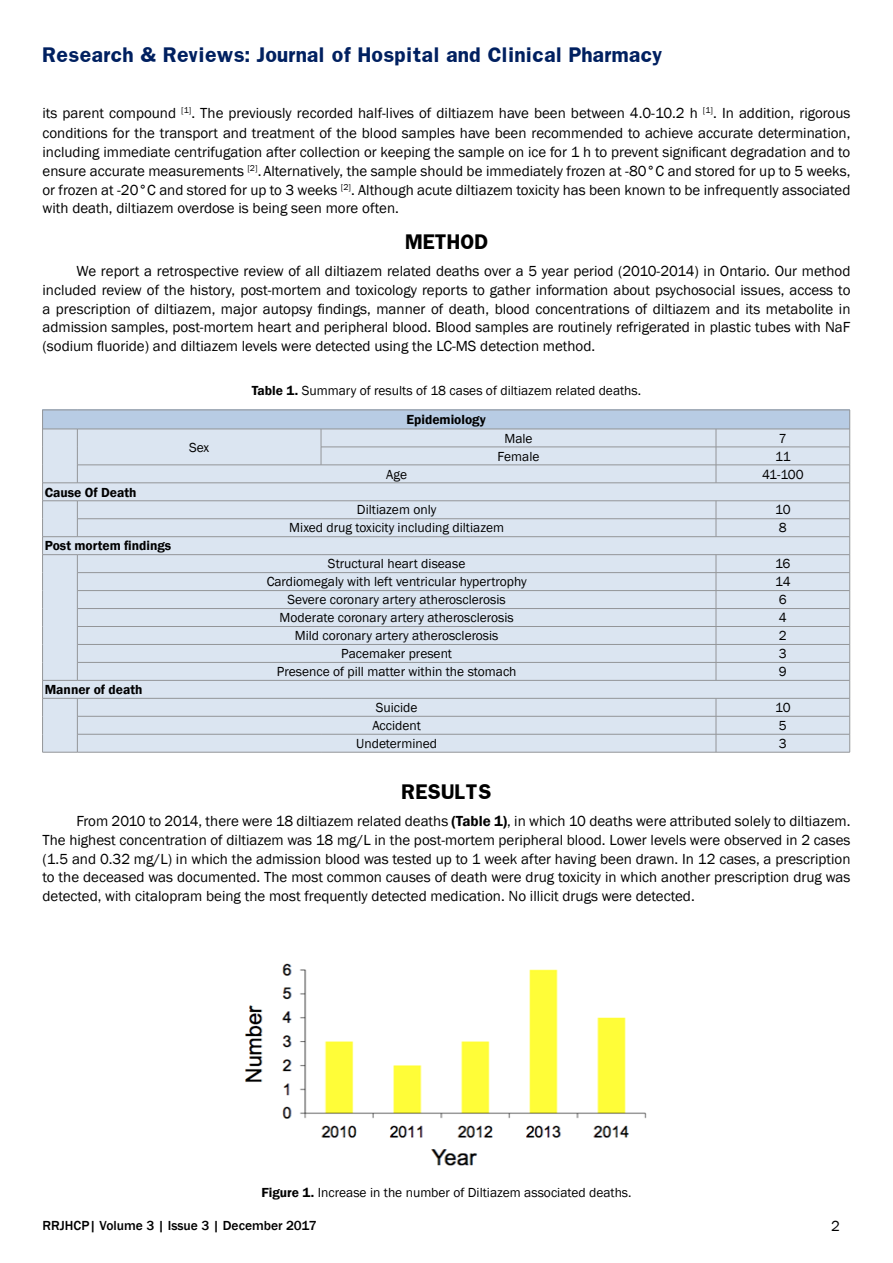
<style>
.page{position:relative;width:893px;height:1263px;background:#fff}
.page>*{position:absolute;margin:0;border:0;box-sizing:border-box;transform-origin:0 0}
.t1{font:700 18px "Franklin";color:#002060}
.SD{font:700 18px "Franklin";color:#000}
.t2{font:15px/18.8px "Franklin Gothic";color:#000;text-align:justify}
.t3{font:13.5px "Franklin Gothic";color:#000}
.t4{font:600 13.5px "Franklin Gothic";color:#000}
.t5{font:500 13.5px "Franklin Gothic";color:#000}
.s1{font-weight:600}
</style>
<div class="page">
<div style="left:43px;top:410px;width:807px;height:19px;background:#b8cce4"></div>
<div style="left:43px;top:430px;width:806px;height:322px;background:#dbe5f1"></div>
<hr style="left:43px;top:410px;width:34px;height:1px;background:#939598">
<hr style="left:77px;top:410px;width:244px;height:1px;background:#939598">
<hr style="left:321px;top:410px;width:395px;height:1px;background:#939598">
<hr style="left:716px;top:410px;width:134px;height:1px;background:#939598">
<hr style="left:43px;top:429px;width:34px;height:1px;background:#939598">
<hr style="left:77px;top:429px;width:244px;height:1px;background:#939598">
<hr style="left:321px;top:429px;width:395px;height:1px;background:#939598">
<hr style="left:716px;top:429px;width:134px;height:1px;background:#939598">
<hr style="left:321px;top:447px;width:395px;height:1px;background:#939598">
<svg style="left:321px;top:429px;width:1px;height:36px"></svg>
<hr style="left:716px;top:447px;width:134px;height:1px;background:#939598">
<hr style="left:77px;top:465px;width:244px;height:1px;background:#939598">
<svg style="left:77px;top:430px;width:1px;height:53px"></svg>
<hr style="left:321px;top:465px;width:395px;height:1px;background:#939598">
<hr style="left:716px;top:465px;width:134px;height:1px;background:#939598">
<svg style="left:716px;top:429px;width:1px;height:54px"></svg>
<hr style="left:43px;top:483px;width:34px;height:1px;background:#939598">
<hr style="left:77px;top:483px;width:244px;height:1px;background:#939598">
<hr style="left:321px;top:483px;width:395px;height:1px;background:#939598">
<hr style="left:716px;top:483px;width:134px;height:1px;background:#939598">
<hr style="left:43px;top:500px;width:34px;height:1px;background:#939598">
<hr style="left:77px;top:500px;width:244px;height:1px;background:#939598">
<hr style="left:321px;top:500px;width:395px;height:1px;background:#939598">
<hr style="left:716px;top:500px;width:134px;height:1px;background:#939598">
<hr style="left:77px;top:518px;width:244px;height:1px;background:#939598">
<svg style="left:77px;top:501px;width:1px;height:35px"></svg>
<hr style="left:321px;top:518px;width:395px;height:1px;background:#939598">
<hr style="left:716px;top:518px;width:134px;height:1px;background:#939598">
<svg style="left:716px;top:501px;width:1px;height:35px"></svg>
<hr style="left:43px;top:536px;width:34px;height:1px;background:#939598">
<hr style="left:77px;top:536px;width:244px;height:1px;background:#939598">
<hr style="left:321px;top:536px;width:395px;height:1px;background:#939598">
<hr style="left:716px;top:536px;width:134px;height:1px;background:#939598">
<hr style="left:43px;top:554px;width:34px;height:1px;background:#939598">
<hr style="left:77px;top:554px;width:244px;height:1px;background:#939598">
<hr style="left:321px;top:554px;width:395px;height:1px;background:#939598">
<hr style="left:716px;top:554px;width:134px;height:1px;background:#939598">
<hr style="left:77px;top:572px;width:244px;height:1px;background:#939598">
<hr style="left:321px;top:572px;width:395px;height:1px;background:#939598">
<hr style="left:716px;top:572px;width:134px;height:1px;background:#939598">
<hr style="left:77px;top:590px;width:244px;height:1px;background:#939598">
<hr style="left:321px;top:590px;width:395px;height:1px;background:#939598">
<hr style="left:716px;top:590px;width:134px;height:1px;background:#939598">
<hr style="left:77px;top:608px;width:244px;height:1px;background:#939598">
<hr style="left:321px;top:608px;width:395px;height:1px;background:#939598">
<hr style="left:716px;top:608px;width:134px;height:1px;background:#939598">
<hr style="left:77px;top:626px;width:244px;height:1px;background:#939598">
<hr style="left:321px;top:626px;width:395px;height:1px;background:#939598">
<hr style="left:716px;top:626px;width:134px;height:1px;background:#939598">
<hr style="left:77px;top:644px;width:244px;height:1px;background:#939598">
<hr style="left:321px;top:644px;width:395px;height:1px;background:#939598">
<hr style="left:716px;top:644px;width:134px;height:1px;background:#939598">
<hr style="left:77px;top:662px;width:244px;height:1px;background:#939598">
<svg style="left:77px;top:555px;width:1px;height:125px"></svg>
<hr style="left:321px;top:662px;width:395px;height:1px;background:#939598">
<hr style="left:716px;top:662px;width:134px;height:1px;background:#939598">
<svg style="left:716px;top:555px;width:1px;height:125px"></svg>
<hr style="left:43px;top:680px;width:34px;height:1px;background:#939598">
<hr style="left:77px;top:680px;width:244px;height:1px;background:#939598">
<hr style="left:321px;top:680px;width:395px;height:1px;background:#939598">
<hr style="left:716px;top:680px;width:134px;height:1px;background:#939598">
<hr style="left:43px;top:698px;width:34px;height:1px;background:#939598">
<hr style="left:77px;top:698px;width:244px;height:1px;background:#939598">
<hr style="left:321px;top:698px;width:395px;height:1px;background:#939598">
<hr style="left:716px;top:698px;width:134px;height:1px;background:#939598">
<hr style="left:77px;top:716px;width:244px;height:1px;background:#939598">
<hr style="left:321px;top:716px;width:395px;height:1px;background:#939598">
<hr style="left:716px;top:716px;width:134px;height:1px;background:#939598">
<svg style="left:42px;top:410px;width:1px;height:342px"></svg>
<hr style="left:77px;top:734px;width:244px;height:1px;background:#939598">
<svg style="left:77px;top:698px;width:1px;height:54px"></svg>
<hr style="left:321px;top:734px;width:395px;height:1px;background:#939598">
<hr style="left:716px;top:734px;width:134px;height:1px;background:#939598">
<svg style="left:716px;top:699px;width:1px;height:53px"></svg>
<svg style="left:849px;top:410px;width:1px;height:342px"></svg>
<hr style="left:43px;top:752px;width:34px;height:1px;background:#939598">
<hr style="left:77px;top:752px;width:244px;height:1px;background:#939598">
<hr style="left:321px;top:752px;width:395px;height:1px;background:#939598">
<hr style="left:716px;top:752px;width:134px;height:1px;background:#939598">
<img style="left:245px;top:963px;width:402px;height:203px">
<p class="t1" style="left:43px;top:43px;width:621px">Research &amp; Reviews: Journal of Hospital and Clinical Pharmacy</p>
<p class="t2" style="left:43px;top:104px;width:809px">its parent compound <sup>[1]</sup>. The previously recorded half-lives of diltiazem have been between 4.0-10.2 h <sup>[1]</sup>. In addition, rigorous conditions for the transport and treatment of the blood samples have been recommended to achieve accurate determination, including immediate centrifugation after collection or keeping the sample on ice for 1 h to prevent significant degradation and to ensure accurate measurements <sup>[2]</sup>. Alternatively, the sample should be immediately frozen at -80°C and stored for up to 5 weeks, or frozen at -20°C and stored for up to 3 weeks <sup>[2]</sup>. Although acute diltiazem toxicity has been known to be infrequently associated with death, diltiazem overdose is being seen more often.</p>
<p class="SD" style="left:405px;top:229px;width:84px">METHOD</p>
<p class="t2" style="left:43px;top:262px;width:809px;text-indent:34px">We report a retrospective review of all diltiazem related deaths over a 5 year period (2010-2014) in Ontario. Our method included review of the history, post-mortem and toxicology reports to gather information about psychosocial issues, access to a prescription of diltiazem, major autopsy findings, manner of death, blood concentrations of diltiazem and its metabolite in admission samples, post-mortem heart and peripheral blood. Blood samples are routinely refrigerated in plastic tubes with NaF (sodium fluoride) and diltiazem levels were detected using the LC-MS detection method.</p>
<p class="t3" style="left:252px;top:382px;width:391px"><span class="s1">Table 1.</span> Summary of results of 18 cases of diltiazem related deaths.</p>
<p class="t4" style="left:406px;top:411px;width:81px">Epidemiology</p>
<p class="t3" style="left:189px;top:439px;width:22px">Sex</p>
<p class="t3" style="left:504px;top:430px;width:30px">Male</p>
<p class="t3" style="left:779px;top:430px;width:9px">7</p>
<p class="t3" style="left:498px;top:448px;width:43px">Female</p>
<p class="t3" style="left:775px;top:448px;width:17px">11</p>
<p class="t4" style="left:45px;top:484px;width:93px">Cause Of Death</p>
<p class="t4" style="left:45px;top:538px;width:128px">Post mortem findings</p>
<p class="t4" style="left:45px;top:681px;width:99px">Manner of death</p>
<p class="t3" style="left:386px;top:466px;width:23px">Age</p>
<p class="t3" style="left:762px;top:466px;width:43px">41-100</p>
<p class="t3" style="left:357px;top:502px;width:81px">Diltiazem only</p>
<p class="t3" style="left:775px;top:502px;width:17px">10</p>
<p class="t3" style="left:289px;top:520px;width:216px">Mixed drug toxicity including diltiazem</p>
<p class="t3" style="left:779px;top:520px;width:9px">8</p>
<p class="t3" style="left:328px;top:555px;width:139px">Structural heart disease</p>
<p class="t3" style="left:775px;top:555px;width:17px">16</p>
<p class="t3" style="left:267px;top:573px;width:261px">Cardiomegaly with left ventricular hypertrophy</p>
<p class="t3" style="left:775px;top:573px;width:17px">14</p>
<p class="t3" style="left:288px;top:591px;width:220px">Severe coronary artery atherosclerosis</p>
<p class="t3" style="left:779px;top:591px;width:9px">6</p>
<p class="t3" style="left:280px;top:609px;width:236px">Moderate coronary artery atherosclerosis</p>
<p class="t3" style="left:779px;top:609px;width:9px">4</p>
<p class="t3" style="left:295px;top:627px;width:205px">Mild coronary artery atherosclerosis</p>
<p class="t3" style="left:779px;top:627px;width:9px">2</p>
<p class="t3" style="left:341px;top:645px;width:112px">Pacemaker present</p>
<p class="t3" style="left:779px;top:645px;width:9px">3</p>
<p class="t3" style="left:277px;top:663px;width:241px">Presence of pill matter within the stomach</p>
<p class="t3" style="left:779px;top:663px;width:9px">9</p>
<p class="t3" style="left:376px;top:699px;width:43px">Suicide</p>
<p class="t3" style="left:775px;top:699px;width:17px">10</p>
<p class="t3" style="left:372px;top:717px;width:50px">Accident</p>
<p class="t3" style="left:779px;top:717px;width:9px">5</p>
<p class="t3" style="left:356px;top:735px;width:82px">Undetermined</p>
<p class="t3" style="left:779px;top:735px;width:9px">3</p>
<p class="SD" style="left:401px;top:779px;width:92px">RESULTS</p>
<p class="t2" style="left:43px;top:812px;width:809px;text-indent:34px">From 2010 to 2014, there were 18 diltiazem related deaths <span class="s1">(Table 1)</span>, in which 10 deaths were attributed solely to diltiazem.<br>The highest concentration of diltiazem was 18 mg/L in the post-mortem peripheral blood. Lower levels were observed in 2 cases (1.5 and 0.32 mg/L) in which the admission blood was tested up to 1 week after having been drawn. In 12 cases, a prescription to the deceased was documented. The most common causes of death were drug toxicity in which another prescription drug was detected, with citalopram being the most frequently detected medication. No illicit drugs were detected.</p>
<p class="t3" style="left:261px;top:1184px;width:372px"><span class="s1">Figure 1.</span> Increase in the number of Diltiazem associated deaths.</p>
<p class="t5" style="left:43px;top:1217px;width:276px">RRJHCP| Volume 3 | Issue 3 | December 2017</p>
<p class="t2" style="left:831px;top:1217px;width:10px">2</p>
</div>
